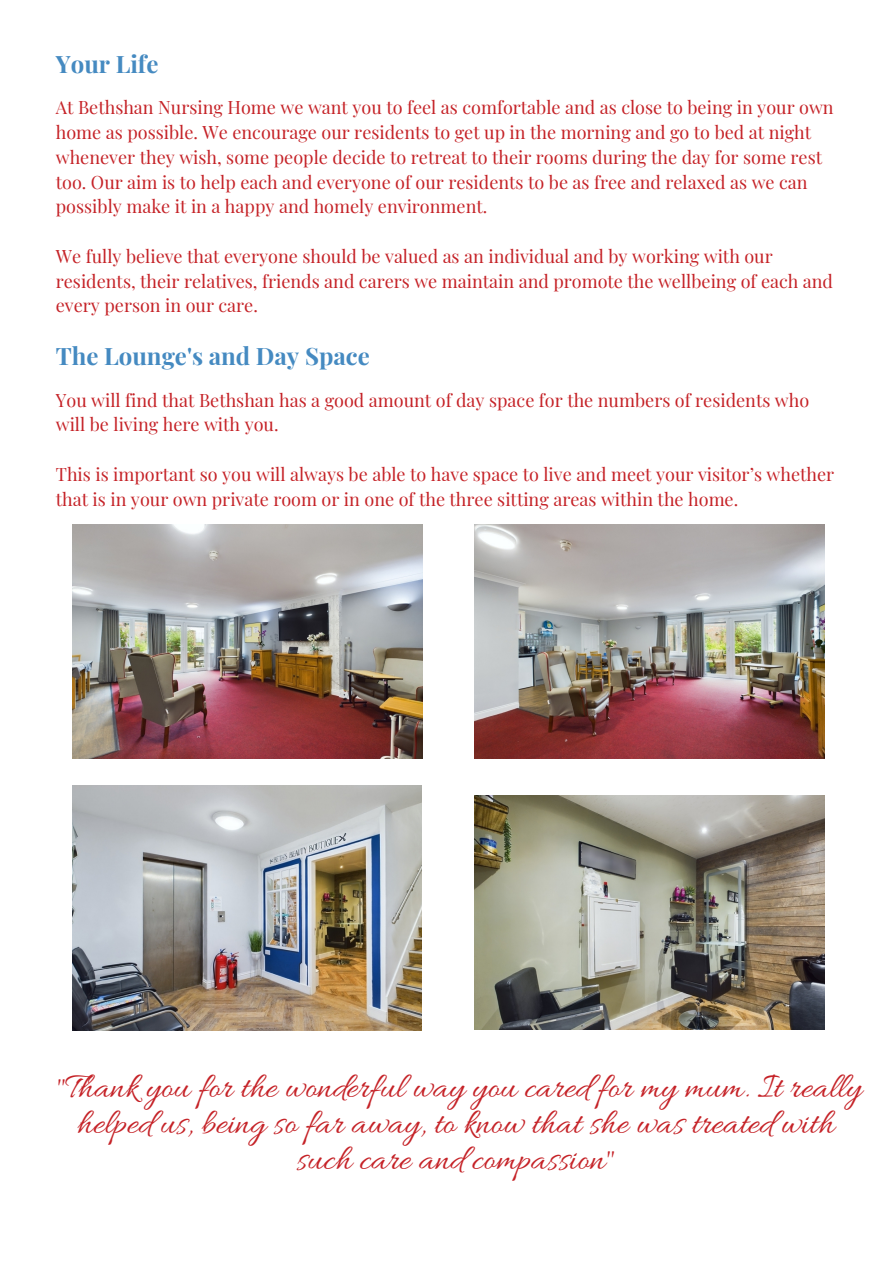
<style>
.page{position:relative;width:893px;height:1264px;background:#fff}
.page>*{position:absolute;margin:0;border:0;box-sizing:border-box;transform-origin:0 0}
.t1{font:36.45px/36px "Allura";color:#c52227;text-align:center}
.t2{font:700 24px "Playfair Display";color:#458ac1}
.t3{font:18px/24.8px "Playfair Display";color:#c52227}
</style>
<div class="page">
<img style="left:73px;top:524px;width:350px;height:234px">
<img style="left:474px;top:524px;width:350px;height:234px">
<img style="left:474px;top:795px;width:350px;height:234px">
<img style="left:73px;top:786px;width:348px;height:244px">
<p class="t2" style="left:56px;top:47px;width:104px">Your Life</p>
<p class="t3" style="left:56px;top:94px;width:779px">At Bethshan Nursing Home we want you to feel as comfortable and as close to being in your own home as possible. We encourage our residents to get up in the morning and go to bed at night whenever they wish, some people decide to retreat to their rooms during the day for some rest too. Our aim is to help each and everyone of our residents to be as free and relaxed as we can possibly make it in a happy and homely environment.</p>
<p class="t3" style="left:56px;top:243px;width:778px">We fully believe that everyone should be valued as an individual and by working with our residents, their relatives, friends and carers we maintain and promote the wellbeing of each and every person in our care.</p>
<p class="t2" style="left:56px;top:338px;width:315px">The Lounge's and Day Space</p>
<p class="t3" style="left:56px;top:386px;width:754px">You will find that Bethshan has a good amount of day space for the numbers of residents who will be living here with you.</p>
<h2 class="t3" style="left:56px;top:461px;width:779px">This is important so you will always be able to have space to live and meet your visitor’s whether that is in your own private room or in one of the three sitting areas within the home.</h2>
<p class="t1" style="left:56px;top:1071px;width:807px">"Thank you for the wonderful way you cared for my mum. It really helped us, being so far away, to know that she was treated with such care and compassion"</p>
</div>
